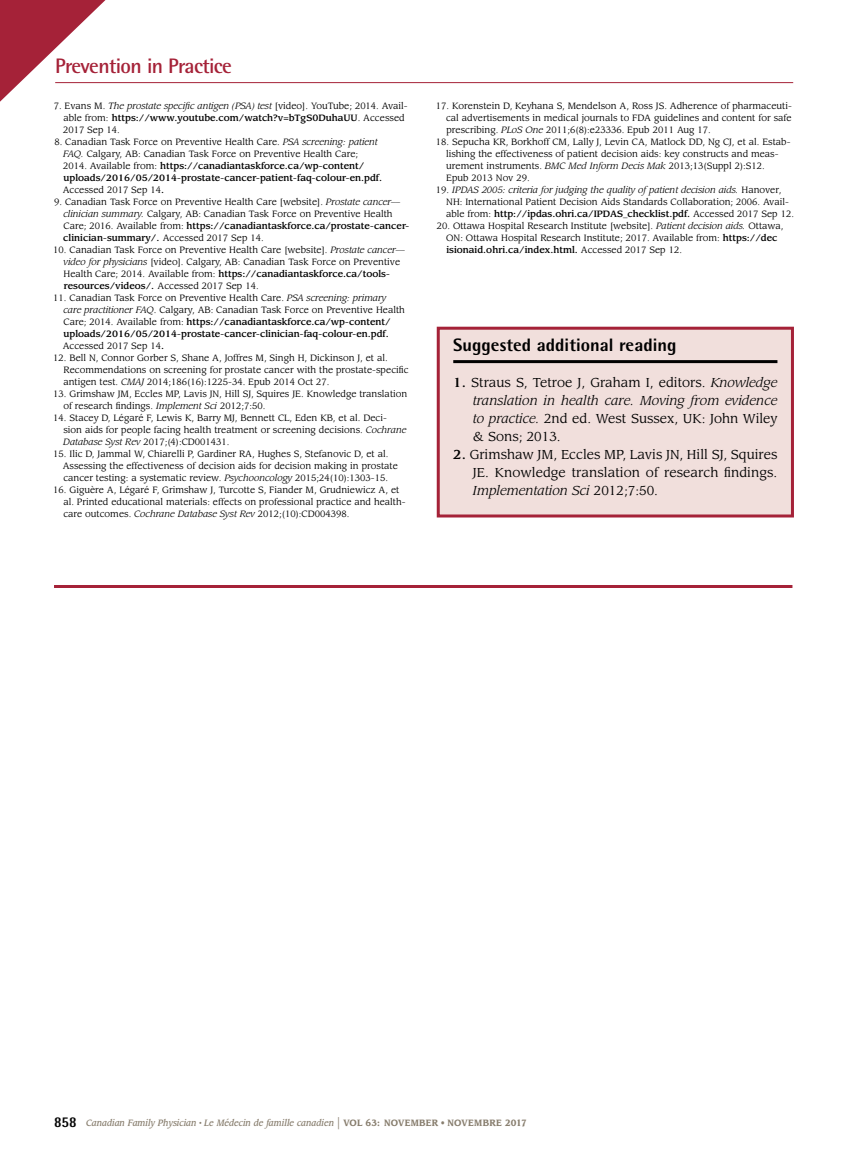
<style>
.page{position:relative;width:851px;height:1161px;background:#fff}
.page>*{position:absolute;margin:0;border:0;box-sizing:border-box;transform-origin:0 0}
.t1{font:700 21px "Rotis Semi Sans Std";letter-spacing:-.03em;color:#a52238}
.t2{font:800 18px "Rotis Semi Sans Std";color:#000}
.t3{font:12.75px/18px "Leawood Std";color:#000;text-align:justify}
.t4{font:9px/12px "Leawood Std";color:#000}
.t5{font:italic 500 9px "Leawood Std";color:#887e6e;scale:.9 1}
.s1{font-style:italic}
.s2{font-weight:500}
.s3{font-family:"Rotis Semi Sans Std";font-weight:800;font-style:normal;font-size:15px;color:#000}
.s4{font-weight:400;font-style:normal;font-size:15px}
.s5{font-weight:700;font-style:normal}
.s6{font-weight:400;font-style:normal}
</style>
<div class="page">
<hr style="left:55px;top:82px;width:738px;height:1px;background:#a52238">
<svg style="left:0;top:0;width:127px;height:102px"></svg>
<div style="left:438px;top:328px;width:354px;height:188px;background:#f1dfdc"></div>
<hr style="left:453px;top:360px;width:324px;height:3px;background:#000">
<div style="left:436px;top:327px;width:358px;height:191px;border:3px solid #a52238"></div>
<hr style="left:54px;top:585px;width:738px;height:3px;background:#a52238">
<h1 class="t1" style="left:55px;top:53px;width:178px">Prevention in Practice</h1>
<p class="t4" style="left:63px;top:100px;width:346px;text-indent:-9px">7. Evans M. <span class="s1">The prostate specific antigen (PSA) test</span> [video]. YouTube; 2014. Avail&shy;able from: <span class="s2">https://www.youtube.com/watch?v=bTgS0DuhaUU</span>. Accessed<br>2017 Sep 14.</p>
<p class="t4" style="left:63px;top:136px;width:321px;text-indent:-8px">8. Canadian Task Force on Preventive Health Care. <span class="s1">PSA screening: patient FAQ.</span> Calgary, AB: Canadian Task Force on Preventive Health Care; 2014. Available from: <span class="s2">https://canadiantaskforce.ca/wp-content/ uploads/2016/05/2014-prostate-cancer-patient-faq-colour-en.pdf.<br></span>Accessed 2017 Sep 14<span class="s2">.</span></p>
<p class="t4" style="left:63px;top:196px;width:348px;text-indent:-9px">9. Canadian Task Force on Preventive Health Care [website]. <span class="s1">Prostate cancer— clinician summary.</span> Calgary, AB: Canadian Task Force on Preventive Health Care; 2016. Available from: <span class="s2">https://canadiantaskforce.ca/prostate-cancer&shy;clinician-summary/.</span> Accessed 2017 Sep 14.</p>
<p class="t4" style="left:63px;top:244px;width:343px;text-indent:-10px">10. Canadian Task Force on Preventive Health Care [website]. <span class="s1">Prostate cancer— video for physicians</span> [video]. Calgary, AB: Canadian Task Force on Preventive Health Care; 2014. Available from: <span class="s2">https://canadiantaskforce.ca/tools&shy;resources/videos/.</span> Accessed 2017 Sep 14.</p>
<p class="t4" style="left:63px;top:292px;width:343px;text-indent:-9px">11. Canadian Task Force on Preventive Health Care. <span class="s1">PSA screening: primary care practitioner FAQ</span>. Calgary, AB: Canadian Task Force on Preventive Health Care; 2014. Available from: <span class="s2">https://canadiantaskforce.ca/wp-content/ uploads/2016/05/2014-prostate-cancer-clinician-faq-colour-en.pdf.<br></span>Accessed 2017 Sep 14<span class="s2">.</span></p>
<p class="t4" style="left:63px;top:352px;width:346px;text-indent:-10px">12. Bell N, Connor Gorber S, Shane A, Joffres M, Singh H, Dickinson J, et al.<br>Recommendations on screening for prostate cancer with the prostate-specific antigen test. <span class="s1">CMAJ</span> 2014;186(16):1225-34. Epub 2014 Oct 27.</p>
<p class="t4" style="left:63px;top:388px;width:345px;text-indent:-10px">13. Grimshaw JM, Eccles MP, Lavis JN, Hill SJ, Squires JE. Knowledge translation of research findings. <span class="s1">Implement Sci</span> 2012;7:50.</p>
<p class="t4" style="left:63px;top:412px;width:344px;text-indent:-10px">14. Stacey D, Légaré F, Lewis K, Barry MJ, Bennett CL, Eden KB, et al. Deci&shy;sion aids for people facing health treatment or screening decisions. <span class="s1">Cochrane<br>Database Syst Rev</span> 2017;(4):CD001431.</p>
<p class="t4" style="left:63px;top:448px;width:336px;text-indent:-9px">15. Ilic D, Jammal W, Chiarelli P, Gardiner RA, Hughes S, Stefanovic D, et al.<br>Assessing the effectiveness of decision aids for decision making in prostate cancer testing: a systematic review. <span class="s1">Psychooncology</span> 2015;24(10):1303-15.</p>
<p class="t4" style="left:63px;top:484px;width:344px;text-indent:-10px">16. Giguère A, Légaré F, Grimshaw J, Turcotte S, Fiander M, Grudniewicz A, et al. Printed educational materials: effects on professional practice and health&shy;care outcomes. <span class="s1">Cochrane Database Syst Rev</span> 2012;(10):CD004398.</p>
<p class="t4" style="left:446px;top:100px;width:347px;text-align:justify;text-indent:-10px">17. Korenstein D, Keyhana S, Mendelson A, Ross JS. Adherence of pharmaceuti&shy;cal advertisements in medical journals to FDA guidelines and content for safe prescribing. <span class="s1">PLoS One</span> 2011;6(8):e23336. Epub 2011 Aug 17.</p>
<p class="t4" style="left:446px;top:136px;width:346px;text-indent:-10px">18. Sepucha KR, Borkhoff CM, Lally J, Levin CA, Matlock DD, Ng CJ, et al. Estab&shy;lishing the effectiveness of patient decision aids: key constructs and meas&shy;urement instruments. <span class="s1">BMC Med Inform Decis Mak</span> 2013;13(Suppl 2):S12.<br>Epub 2013 Nov 29.</p>
<p class="t4" style="left:446px;top:184px;width:349px;text-indent:-10px">19. <span class="s1">IPDAS 2005: criteria for judging the quality of patient decision aids.</span> Hanover,<br>NH: International Patient Decision Aids Standards Collaboration; 2006. Avail&shy;able from: <span class="s2">http://ipdas.ohri.ca/IPDAS_checklist.pdf.</span> Accessed 2017 Sep 12.</p>
<p class="t4" style="left:446px;top:220px;width:339px;text-indent:-9px">20. Ottawa Hospital Research Institute [website]. <span class="s1">Patient decision aids.</span> Ottawa,<br>ON: Ottawa Hospital Research Institute; 2017. Available from: <span class="s2">https://dec isionaid.ohri.ca/index.html.</span> Accessed 2017 Sep 12.</p>
<h2 class="t2" style="left:453px;top:334px;width:225px">Suggested additional reading</h2>
<h3 class="t3" style="left:472px;top:374px;width:306px;text-indent:-19px"><span class="s2">1.</span> Straus S, Tetroe J, Graham I, editors. <span class="s1">Knowledge translation in health care. Moving from evidence to practice.</span> 2nd ed. West Sussex, UK: John Wiley &amp; Sons; 2013.</h3>
<h3 class="t3" style="left:472px;top:446px;width:306px;text-indent:-19px"><span class="s2">2.</span> Grimshaw JM, Eccles MP, Lavis JN, Hill SJ, Squires JE. Knowledge translation of research findings.<br><span class="s1">Implementation Sci</span> 2012;7:50.</h3>
<p class="t5" style="left:54px;top:1118px;width:527px"><span class="s3">858</span> Canadian Family Physician <sup>•</sup> Le Médecin de famille canadien <span class="s4">|</span> <span class="s5">VOL 63: NOVEMBER</span> <span class="s6">•</span> <span class="s5">NOVEMBRE 2017</span></p>
</div>
